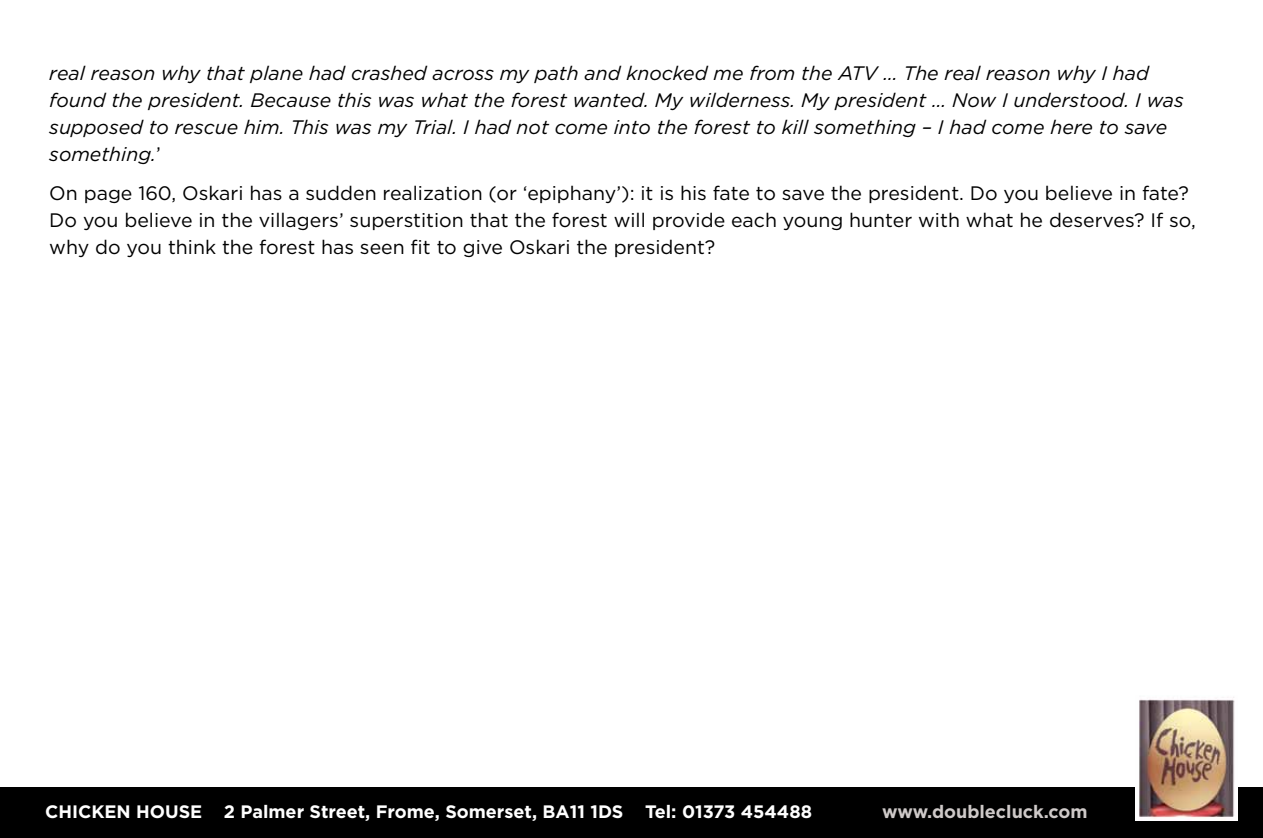
<style>
.page{position:relative;width:1263px;height:838px;background:#fff}
.page>*{position:absolute;margin:0;border:0;box-sizing:border-box;transform-origin:0 0}
.t1{font:italic 19.5px/27px "Gotham";color:#000}
.t2{font:19.5px/27px "Gotham";color:#000}
.t3{font:700 18px "Gotham";color:#fff}
.t4{font:700 18px "Gotham";color:#cec9c8}
.s1{font-style:normal}
</style>
<div class="page">
<div style="left:0;top:787px;width:1263px;height:51px;background:#000"></div>
<img style="left:1135px;top:697px;width:103px;height:123px">
<p class="t1" style="left:49px;top:59px;width:1136px">real reason why that plane had crashed across my path and knocked me from the ATV … The real reason why I had found the president. Because this was what the forest wanted. My wilderness. My president … Now I understood. I was supposed to rescue him. This was my Trial. I had not come into the forest to kill something – I had come here to save something.<span class="s1">’</span></p>
<p class="t2" style="left:49px;top:179px;width:1148px">On page 160, Oskari has a sudden realization (or ‘epiphany’): it is his fate to save the president. Do you believe in fate?<br>Do you believe in the villagers’ superstition that the forest will provide each young hunter with what he deserves? If so, why do you think the forest has seen fit to give Oskari the president?</p>
<p class="t3" style="left:45px;top:799px;width:578px">Chicken H ouse 2 Palmer Street, Frome, Somerset, BA11 1DS</p>
<p class="t3" style="left:645px;top:799px;width:169px">Tel: 01373 454488</p>
<p class="t4" style="left:882px;top:799px;width:207px">www.doublecluck.com</p>
</div>
